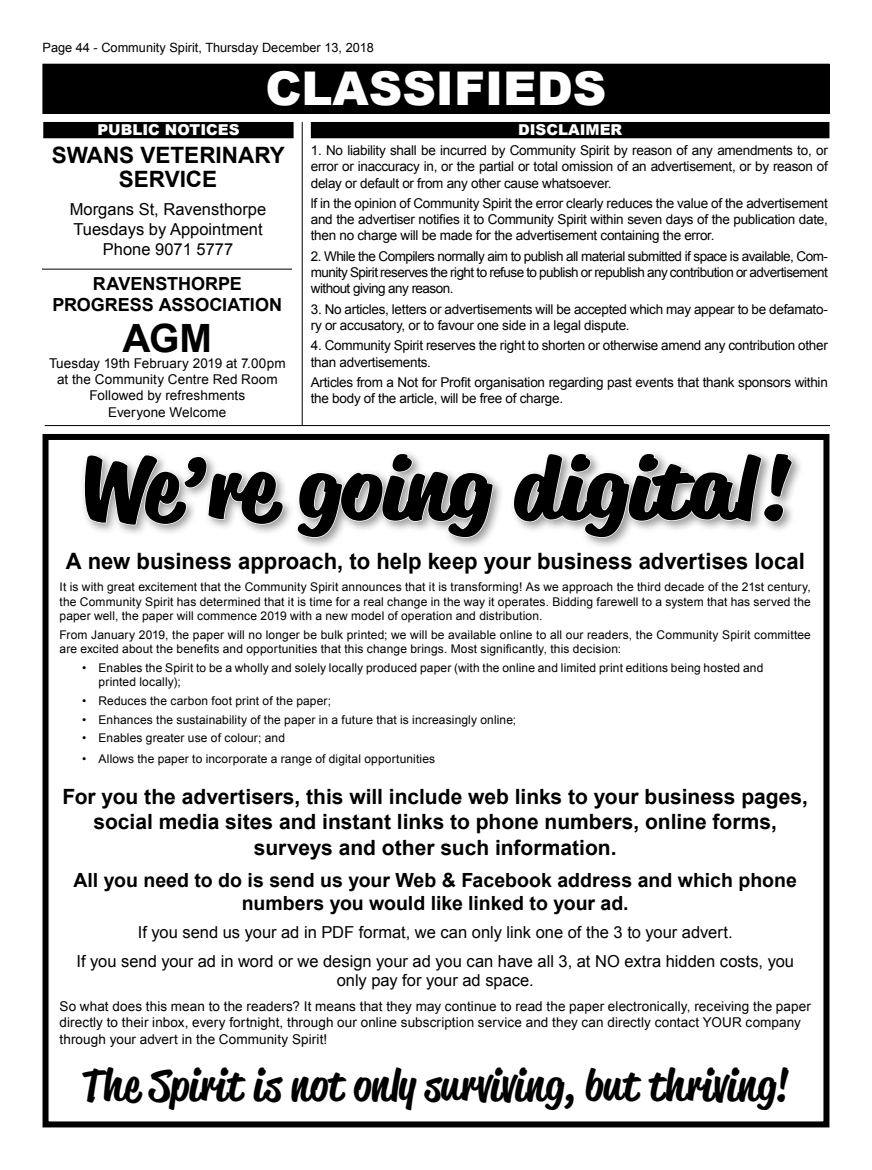
<style>
.page{position:relative;width:872px;height:1170px;background:#fff}
.page>*{position:absolute;margin:0;border:0;box-sizing:border-box;transform-origin:0 0}
.t1{font:700 84px "Reklame Script";color:#000}
.t2{font:900 46.5px "Arial";color:#fff}
.t3{font:500 43.5px "Reklame Script";letter-spacing:.015em;color:#000}
.t4{font:700 39px "Arial";color:#000}
.t5{font:700 22.5px/24px "Arial";color:#000;text-align:center}
.t6{font:700 21px/25.2px "Arial";color:#000;text-align:center}
.t7{font:700 19.5px/23.4px "Arial";color:#000;text-align:center}
.t8{font:700 18px/21.6px "Arial";color:#000;text-align:center}
.t9{font:16.5px/19.8px "Arial";color:#000;text-align:center}
.t10{font:900 15px "Arial";color:#fff}
.t11{font:13.5px/16.2px "Arial";letter-spacing:-.02em;color:#000;text-align:justify}
.t12{font:13.5px/16.2px "Arial";letter-spacing:.005em;color:#000}
.t13{font:12.75px "Arial";color:#000}
.t14{font:12px/14.4px "Arial";letter-spacing:.01em;color:#000}
</style>
<div class="page">
<div style="left:44px;top:123px;width:249px;height:14px;background:#000"></div>
<div style="left:43px;top:122px;width:250px;height:16px;border:2px solid #000"></div>
<div style="left:43px;top:64px;width:786px;height:49px;background:#000"></div>
<div style="left:43px;top:64px;width:786px;height:50px;border:1px solid #000"></div>
<div style="left:311px;top:123px;width:517px;height:14px;background:#000"></div>
<div style="left:311px;top:122px;width:518px;height:16px;border:2px solid #000"></div>
<hr style="left:302px;top:122px;width:1px;height:304px;background:#000">
<hr style="left:45px;top:425px;width:784px;height:1px;background:#000">
<div style="left:43px;top:434px;width:786px;height:693px;border:6px solid #000"></div>
<div style="left:80px;top:449px;width:724px;height:101px;background:#000;opacity:.4"></div>
<svg style="left:83px;top:453px;width:201px;height:73px"></svg>
<svg style="left:295px;top:452px;width:199px;height:86px"></svg>
<svg style="left:512px;top:452px;width:281px;height:86px"></svg>
<hr style="left:43px;top:269px;width:249px;height:1px;background:#000">
<p class="t13" style="left:43px;top:39px;width:333px">Page 44 - Community Spirit, Thursday December 13, 2018</p>
<h2 class="t2" style="left:265px;top:55px;width:343px">CLASSIFIEDS</h2>
<p class="t10" style="left:518px;top:119px;width:106px">DISCLAIMER</p>
<p class="t11" style="left:311px;top:142px;width:518px">1. No liability shall be incurred by Community Spirit by reason of any amendments to, or error or inaccuracy in, or the partial or total omission of an advertisement, or by reason of delay or default or from any other cause whatsoever.</p>
<p class="t11" style="left:311px;top:195px;width:518px">lf in the opinion of Community Spirit the error clearly reduces the value of the advertisement and the advertiser notifies it to Community Spirit within seven days of the publication date, then no charge will be made for the advertisement containing the error.</p>
<p class="t11" style="left:311px;top:248px;width:518px">2. While the Compilers normally aim to publish all material submitted if space is available, Com&shy;munity Spirit reserves the right to refuse to publish or republish any contribution or advertisement without giving any reason.</p>
<p class="t11" style="left:311px;top:301px;width:518px">3. No articles, letters or advertisements will be accepted which may appear to be defamato&shy;ry or accusatory, or to favour one side in a legal dispute.</p>
<p class="t11" style="left:311px;top:338px;width:518px">4. Community Spirit reserves the right to shorten or otherwise amend any contribution other than advertisements.</p>
<p class="t11" style="left:311px;top:374px;width:518px">Articles from a Not for Profit organisation regarding past events that thank sponsors within the body of the article, will be free of charge.</p>
<p class="t10" style="left:97px;top:119px;width:144px">PUBLIC NOTICES</p>
<h3 class="t5" style="left:52px;top:144px;width:234px">SWANS VETERINARY<br>SERVICE</h3>
<p class="t9" style="left:70px;top:200px;width:198px">Morgans St, Ravensthorpe<br>Tuesdays by Appointment<br>Phone 9071 5777</p>
<h3 class="t8" style="left:52px;top:273px;width:231px">RAVENSTHORPE<br>PROGRESS ASSOCIATION</h3>
<h3 class="t4" style="left:123px;top:312px;width:91px">AGM</h3>
<p class="t12" style="left:57px;top:371px;width:222px;text-align:center">at the Community Centre Red Room<br>Followed by refreshments<br>Everyone Welcome</p>
<p class="t12" style="left:49px;top:355px;width:238px">Tuesday 19th February 2019 at 7.00pm</p>
<h1 class="t1" style="left:79px;top:429px;width:713px">We’re going digital!</h1>
<h3 class="t5" style="left:66px;top:549px;width:740px">A new business approach, to help keep your business advertises local</h3>
<p class="t14" style="left:60px;top:580px;width:753px;text-align:justify">It is with great excitement that the Community Spirit announces that it is transforming! As we approach the third decade of the 21st century, the Community Spirit has determined that it is time for a real change in the way it operates. Bidding farewell to a system that has served the paper well, the paper will commence 2019 with a new model of operation and distribution.</p>
<p class="t14" style="left:60px;top:627px;width:753px">From January 2019, the paper will no longer be bulk printed; we will be available online to all our readers, the Community Spirit committee are excited about the benefits and opportunities that this change brings. Most significantly, this decision:</p>
<p class="t14" style="left:99px;top:660px;width:666px;text-indent:-17px">• Enables the Spirit to be a wholly and solely locally produced paper (with the online and limited print editions being hosted and printed locally);</p>
<p class="t14" style="left:82px;top:693px;width:251px">• Reduces the carbon foot print of the paper;</p>
<p class="t14" style="left:82px;top:712px;width:436px">• Enhances the sustainability of the paper in a future that is increasingly online;</p>
<p class="t14" style="left:82px;top:731px;width:205px">• Enables greater use of colour; and</p>
<p class="t14" style="left:82px;top:751px;width:355px">• Allows the paper to incorporate a range of digital opportunities</p>
<h3 class="t6" style="left:63px;top:784px;width:747px">For you the advertisers, this will include web links to your business pages, social media sites and instant links to phone numbers, online forms, surveys and other such information.</h3>
<h3 class="t7" style="left:73px;top:868px;width:725px">All you need to do is send us your Web &amp; Facebook address and which phone numbers you would like linked to your ad.</h3>
<p class="t9" style="left:76px;top:918px;width:719px;line-height:28.3px">If you send us your ad in PDF format, we can only link one of the 3 to your advert.<br>If you send your ad in word or we design your ad you can have all 3, at NO extra hidden costs, you</p>
<p class="t9" style="left:337px;top:970px;width:198px">only pay for your ad space.</p>
<p class="t12" style="left:60px;top:998px;width:753px">So what does this mean to the readers? It means that they may continue to read the paper electronically, receiving the paper directly to their inbox, every fortnight, through our online subscription service and they can directly contact YOUR company through your advert in the Community Spirit!</p>
<h3 class="t3" style="left:82px;top:1055px;width:708px">The Spirit is not only surviving, but thriving!</h3>
</div>
